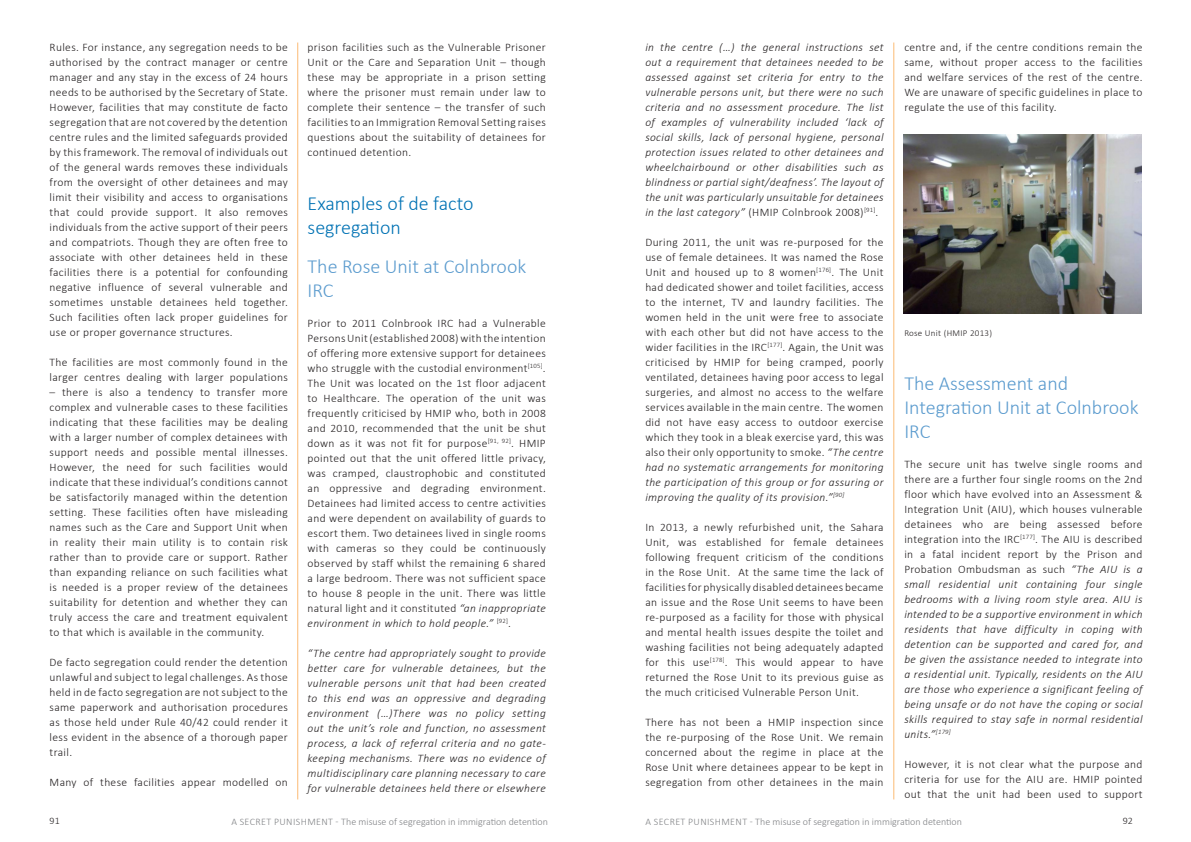
<style>
.page{position:relative;width:1191px;height:842px;background:#fff}
.page>*{position:absolute;margin:0;border:0;box-sizing:border-box;transform-origin:0 0}
.sub_heading_style_sm{font:300 20px/24px "Calibri";color:#5b9bce}
.sub_heading_style_sm-2{font:300 20px/24px "Calibri";color:#0072b4}
.t1{font:300 11.5px/15px "Calibri";letter-spacing:.03em;color:#231f20;text-align:justify}
.t2{font:italic 300 11.5px/15px "Calibri";letter-spacing:.03em;color:#231f20;text-align:justify}
.t3{font:300 10px "Calibri";color:#808285}
.t4{font:300 10px "Calibri";color:#231f20}
.t5{font:300 9px "Calibri";letter-spacing:.03em;color:#231f20}
.s1{font-style:italic}
.s2{font-style:normal}
</style>
<div class="page">
<hr style="left:297px;top:43px;width:1px;height:756px;background:#fcbb74">
<hr style="left:893px;top:43px;width:1px;height:756px;background:#fcbb74">
<img style="left:904px;top:135px;width:237px;height:178px">
<p class="t1" style="left:50px;top:40px;width:240px">Rules. For instance, any segregation needs to be authorised by the contract manager or centre manager and any stay in the excess of 24 hours needs to be authorised by the Secretary of State.<br>However, facilities that may constitute de facto segregation that are not covered by the detention centre rules and the limited safeguards provided by this framework. The removal of individuals out of the general wards removes these individuals from the oversight of other detainees and may limit their visibility and access to organisations that could provide support. It also removes individuals from the active support of their peers and compatriots. Though they are often free to associate with other detainees held in these facilities there is a potential for confounding negative influence of several vulnerable and sometimes unstable detainees held together.<br>Such facilities often lack proper guidelines for use or proper governance structures.</p>
<p class="t1" style="left:50px;top:355px;width:240px">The facilities are most commonly found in the larger centres dealing with larger populations</p>
<p class="t1" style="left:50px;top:385px;width:240px">– there is also a tendency to transfer more complex and vulnerable cases to these facilities indicating that these facilities may be dealing with a larger number of complex detainees with support needs and possible mental illnesses.<br>However, the need for such facilities would indicate that these individual’s conditions cannot be satisfactorily managed within the detention setting. These facilities often have misleading names such as the Care and Support Unit when in reality their main utility is to contain risk rather than to provide care or support. Rather than expanding reliance on such facilities what is needed is a proper review of the detainees suitability for detention and whether they can truly access the care and treatment equivalent to that which is available in the community.</p>
<p class="t1" style="left:50px;top:655px;width:240px">De facto segregation could render the detention unlawful and subject to legal challenges. As those held in de facto segregation are not subject to the same paperwork and authorisation procedures as those held under Rule 40/42 could render it less evident in the absence of a thorough paper trail.</p>
<p class="t1" style="left:50px;top:775px;width:240px">Many of these facilities appear modelled on</p>
<p class="t1" style="left:307px;top:40px;width:240px">prison facilities such as the Vulnerable Prisoner Unit or the Care and Separation Unit – though these may be appropriate in a prison setting where the prisoner must remain under law to complete their sentence – the transfer of such facilities to an Immigration Removal Setting raises questions about the suitability of detainees for continued detention.</p>
<p class="sub_heading_style_sm-2" style="left:307px;top:191px;width:167px">Examples of de facto segregation</p>
<p class="sub_heading_style_sm" style="left:307px;top:254px;width:220px">The Rose Unit at Colnbrook<br>IRC</p>
<p class="t1" style="left:307px;top:316px;width:240px">Prior to 2011 Colnbrook IRC had a Vulnerable Persons Unit (established 2008) with the intention of offering more extensive support for detainees who struggle with the custodial environment<sup>[105]</sup>.<br>The Unit was located on the 1st floor adjacent to Healthcare. The operation of the unit was frequently criticised by HMIP who, both in 2008 and 2010, recommended that the unit be shut down as it was not fit for purpose<sup>[91,</sup> <sup>92]</sup>. HMIP pointed out that the unit offered little privacy, was cramped, claustrophobic and constituted an oppressive and degrading environment.<br>Detainees had limited access to centre activities and were dependent on availability of guards to escort them. Two detainees lived in single rooms with cameras so they could be continuously observed by staff whilst the remaining 6 shared a large bedroom. There was not sufficient space to house 8 people in the unit. There was little natural light and it constituted <span class="s1">“an inappropriate environment in which to hold people.”</span> <sup>[92]</sup>.</p>
<p class="t2" style="left:307px;top:646px;width:240px">“The centre had appropriately sought to provide better care for vulnerable detainees, but the vulnerable persons unit that had been created to this end was an oppressive and degrading environment (…)There was no policy setting out the unit’s role and function, no assessment process, a lack of referral criteria and no gate&shy;keeping mechanisms. There was no evidence of multidisciplinary care planning necessary to care for vulnerable detainees held there or elsewhere</p>
<p class="t2" style="left:645px;top:40px;width:240px">in the centre (…) the general instructions set out a requirement that detainees needed to be assessed against set criteria for entry to the vulnerable persons unit, but there were no such criteria and no assessment procedure. The list of examples of vulnerability included ‘lack of social skills, lack of personal hygiene, personal protection issues related to other detainees and wheelchairbound or other disabilities such as blindness or partial sight/deafness’. The layout of the unit was particularly unsuitable for detainees in the last category” <span class="s2">(HMIP Colnbrook 2008)</span><sup>[91]</sup><span class="s2">.</span></p>
<p class="t1" style="left:645px;top:235px;width:240px">During 2011, the unit was re-purposed for the use of female detainees. It was named the Rose Unit and housed up to 8 women<sup>[176]</sup>. The Unit had dedicated shower and toilet facilities, access to the internet, TV and laundry facilities. The women held in the unit were free to associate with each other but did not have access to the wider facilities in the IRC<sup>[177]</sup>. Again, the Unit was criticised by HMIP for being cramped, poorly ventilated, detainees having poor access to legal surgeries, and almost no access to the welfare services available in the main centre. The women did not have easy access to outdoor exercise which they took in a bleak exercise yard, this was also their only opportunity to smoke. <span class="s1">“The centre had no systematic arrangements for monitoring the participation of this group or for assuring or improving the quality of its provision.”</span><sup>[90]</sup></p>
<p class="t1" style="left:645px;top:520px;width:240px">In 2013, a newly refurbished unit, the Sahara Unit, was established for female detainees following frequent criticism of the conditions in the Rose Unit. At the same time the lack of facilities for physically disabled detainees became an issue and the Rose Unit seems to have been re-purposed as a facility for those with physical and mental health issues despite the toilet and washing facilities not being adequately adapted for this use<sup>[178]</sup>. This would appear to have returned the Rose Unit to its previous guise as the much criticised Vulnerable Person Unit.</p>
<p class="t1" style="left:645px;top:715px;width:240px">There has not been a HMIP inspection since the re-purposing of the Rose Unit. We remain concerned about the regime in place at the Rose Unit where detainees appear to be kept in segregation from other detainees in the main</p>
<p class="t1" style="left:904px;top:40px;width:240px">centre and, if the centre conditions remain the same, without proper access to the facilities and welfare services of the rest of the centre.<br>We are unaware of specific guidelines in place to regulate the use of this facility.</p>
<p class="t5" style="left:904px;top:328px;width:89px">Rose Unit (HMIP 2013)</p>
<p class="sub_heading_style_sm" style="left:904px;top:371px;width:236px">The Assessment and<br>Integration Unit at Colnbrook<br>IRC</p>
<p class="t2" style="left:904px;top:457px;width:240px"><span class="s2">The secure unit has twelve single rooms and there are a further four single rooms on the 2nd floor which have evolved into an Assessment &amp; Integration Unit (AIU), which houses vulnerable detainees who are being assessed before integration into the IRC</span><sup>[177]</sup><span class="s2">. The AIU is described in a fatal incident report by the Prison and Probation Ombudsman as such</span> “The AIU is a small residential unit containing four single bedrooms with a living room style area. AIU is intended to be a supportive environment in which residents that have difficulty in coping with detention can be supported and cared for, and be given the assistance needed to integrate into a residential unit. Typically, residents on the AIU are those who experience a significant feeling of being unsafe or do not have the coping or social skills required to stay safe in normal residential units.”<sup>[179]</sup></p>
<p class="t1" style="left:904px;top:757px;width:240px">However, it is not clear what the purpose and criteria for use for the AIU are. HMIP pointed out that the unit had been used to support</p>
<p class="t4" style="left:50px;top:814px;width:12px">91</p>
<p class="t3" style="left:231px;top:816px;width:318px">A SECRET PUNISHMENT - The misuse of segregation in immigration detention</p>
<p class="t3" style="left:645px;top:816px;width:318px">A SECRET PUNISHMENT - The misuse of segregation in immigration detention</p>
<p class="t4" style="left:1122px;top:814px;width:12px">92</p>
</div>
